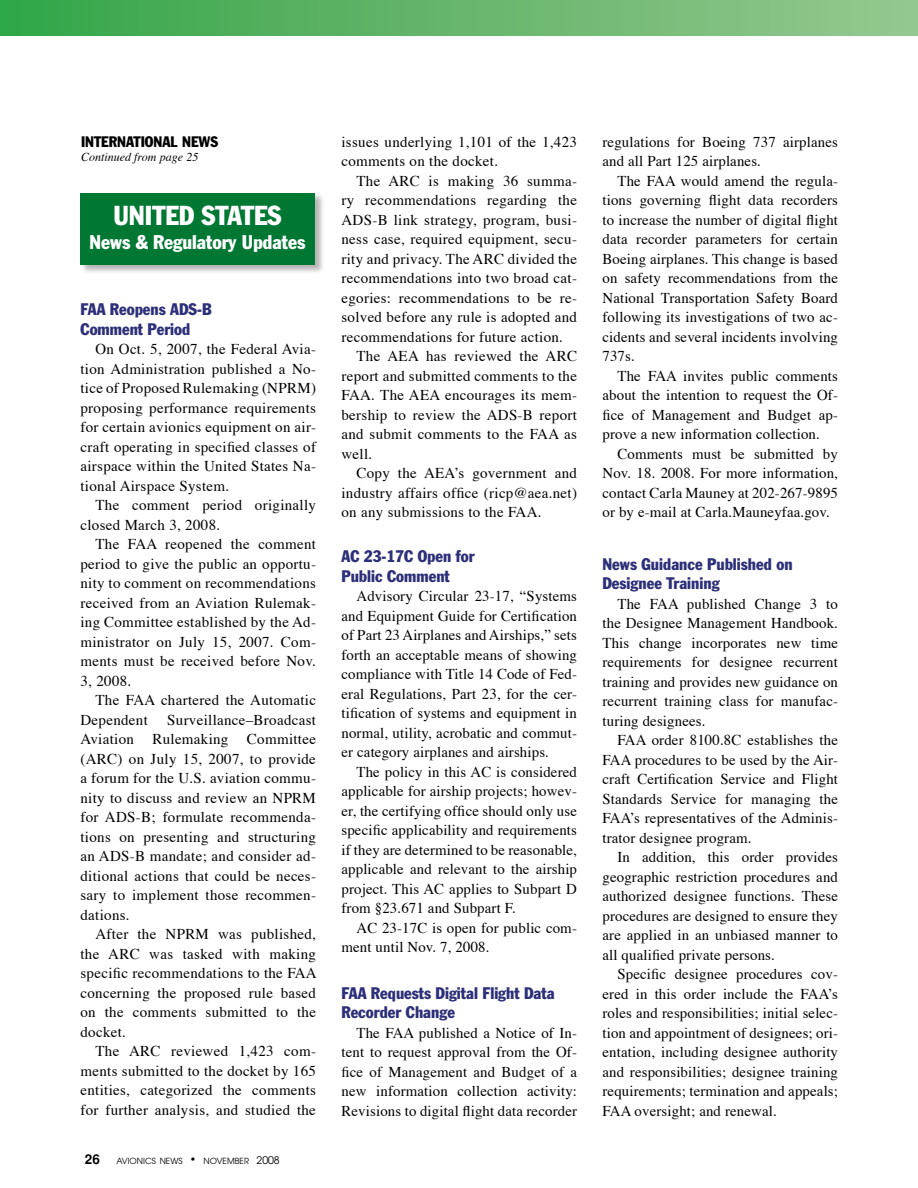
<style>
.page{position:relative;width:918px;height:1188px;background:#fff}
.page>*{position:absolute;margin:0;border:0;box-sizing:border-box;transform-origin:0 0}
.t1{font:condensed 27px "Franklin Gothic";color:#fff}
.t2{font:condensed 19.5px "Franklin Gothic";color:#fff}
.t3{font:condensed 16.5px/19.5px "Franklin Gothic";color:#2d2f78}
.t4{font:15px/19.5px "Times";letter-spacing:.02em;color:#000;text-align:justify}
.t5{font:condensed 15px "Franklin Gothic";color:#000}
.t6{font:italic 12px "Times";color:#000}
.t7{font:8.4px "Avant Garde";color:#000}
.s1{font-family:"Helvetica";font-weight:700;font-size:13.5px}
.s2{font-size:10.5px}
</style>
<div class="page">
<div style="left:0;top:0;width:918px;height:36px;background:linear-gradient(to right,#34a548,#96c790)"></div>
<div style="left:79px;top:192px;width:246px;height:84px;background:#000;opacity:.3"></div>
<div style="left:81px;top:193px;width:234px;height:72px;background:#007732"></div>
<p class="t5" style="left:81px;top:132px;width:139px">INTERNATIONAL NEWS</p>
<p class="t6" style="left:81px;top:147px;width:119px">Continued from page 25</p>
<h1 class="t1" style="left:113px;top:199px;width:30px">United</h1>
<h1 class="t1" style="left:202px;top:199px;width:29px">States</h1>
<h2 class="t2" style="left:90px;top:230px;width:217px">News &amp; Regulatory Updates</h2>
<p class="t3" style="left:81px;top:300px;width:133px">FAA Reopens ADS-B<br>Comment Period</p>
<p class="t4" style="left:81px;top:338px;width:237px;text-indent:15px">On Oct. 5, 2007, the Federal Avia&shy;tion Administration published a No&shy;tice of Proposed Rulemaking (NPRM) proposing performance requirements for certain avionics equipment on air&shy;craft operating in specified classes of airspace within the United States Na&shy;tional Airspace System.</p>
<p class="t4" style="left:81px;top:494px;width:237px;text-indent:15px">The comment period originally closed March 3, 2008.</p>
<p class="t4" style="left:81px;top:533px;width:237px;text-indent:15px">The FAA reopened the comment period to give the public an opportu&shy;nity to comment on recommendations received from an Aviation Rulemak&shy;ing Committee established by the Ad&shy;ministrator on July 15, 2007. Com&shy;ments must be received before Nov.<br>3, 2008.</p>
<p class="t4" style="left:81px;top:689px;width:237px;text-indent:15px">The FAA chartered the Automatic<br>Dependent</p>
<p class="t4" style="left:81px;top:709px;width:237px;text-indent:87px">Surveillance–Broadcast Aviation Rulemaking Committee (ARC) on July 15, 2007, to provide a forum for the U.S. aviation commu&shy;nity to discuss and review an NPRM for ADS-B; formulate recommenda&shy;tions on presenting and structuring an ADS-B mandate; and consider ad&shy;ditional actions that could be neces&shy;sary to implement those recommen&shy;dations.</p>
<p class="t4" style="left:81px;top:923px;width:238px;text-indent:15px">After the NPRM was published, the ARC was tasked with making specific recommendations to the FAA concerning the proposed rule based on the comments submitted to the docket.</p>
<p class="t4" style="left:81px;top:1040px;width:237px;text-indent:15px">The ARC reviewed 1,423 com&shy;ments submitted to the docket by 165 entities, categorized the comments for further analysis, and studied the</p>
<p class="t7" style="left:85px;top:1156px;width:196px"><span class="s1">26</span> AVIONICS NEWS <span class="s2">•</span> NOVEMBER <span class="s2">2008</span></p>
<p class="t4" style="left:342px;top:131px;width:237px">issues underlying 1,101 of the 1,423 comments on the docket.</p>
<p class="t4" style="left:357px;top:170px;width:222px">The ARC is making 36 summa-</p>
<p class="t4" style="left:342px;top:189px;width:237px">ry recommendations regarding the</p>
<p class="t4" style="left:342px;top:209px;width:237px">ADS-B link strategy, program, busi-</p>
<p class="t4" style="left:342px;top:228px;width:237px">ness case, required equipment, secu-</p>
<p class="t4" style="left:342px;top:248px;width:237px">rity and privacy. The ARC divided the</p>
<p class="t4" style="left:342px;top:267px;width:237px">recommendations into two broad cat-</p>
<p class="t4" style="left:342px;top:287px;width:237px">egories: recommendations to be re-</p>
<p class="t4" style="left:342px;top:306px;width:237px">solved before any rule is adopted and</p>
<p class="t4" style="left:342px;top:326px;width:223px">recommendations for future action.</p>
<p class="t4" style="left:357px;top:345px;width:222px">The AEA has reviewed the ARC</p>
<p class="t4" style="left:342px;top:365px;width:237px">report and submitted comments to the</p>
<p class="t4" style="left:342px;top:384px;width:237px">FAA. The AEA encourages its mem-</p>
<p class="t4" style="left:342px;top:404px;width:237px">bership to review the ADS-B report</p>
<p class="t4" style="left:342px;top:423px;width:237px">and submit comments to the FAA as</p>
<p class="t4" style="left:342px;top:443px;width:32px">well.</p>
<p class="t4" style="left:357px;top:462px;width:222px">Copy the AEA’s government and</p>
<p class="t4" style="left:342px;top:482px;width:237px">industry affairs office (ricp@aea.net)</p>
<p class="t4" style="left:342px;top:501px;width:202px">on any submissions to the FAA.</p>
<p class="t3" style="left:341px;top:546px;width:134px">AC 23-17C Open for<br>Public Comment</p>
<p class="t4" style="left:342px;top:585px;width:237px;text-indent:15px">Advisory Circular 23-17, “Systems and Equipment Guide for Certification of Part 23 Airplanes and Airships,” sets forth an acceptable means of showing compliance with Title 14 Code of Fed&shy;eral Regulations, Part 23, for the cer&shy;tification of systems and equipment in normal, utility, acrobatic and commut&shy;er category airplanes and airships.</p>
<p class="t4" style="left:342px;top:761px;width:237px;text-indent:15px">The policy in this AC is considered applicable for airship projects; howev&shy;er, the certifying office should only use specific applicability and requirements if they are determined to be reasonable, applicable and relevant to the airship project. This AC applies to Subpart D from §23.671 and Subpart F.</p>
<p class="t4" style="left:342px;top:917px;width:237px;text-indent:15px">AC 23-17C is open for public com&shy;ment until Nov. 7, 2008.</p>
<p class="t3" style="left:342px;top:983px;width:215px">FAA Requests Digital Flight Data<br>Recorder Change</p>
<p class="t4" style="left:342px;top:1022px;width:237px;text-indent:15px">The FAA published a Notice of In&shy;tent to request approval from the Of&shy;fice of Management and Budget of a new information collection activity:<br>Revisions to digital flight data recorder</p>
<p class="t4" style="left:603px;top:131px;width:237px">regulations for Boeing 737 airplanes and all Part 125 airplanes.</p>
<p class="t4" style="left:603px;top:170px;width:237px;text-indent:15px">The FAA would amend the regula&shy;tions governing flight data recorders to increase the number of digital flight data recorder parameters for certain Boeing airplanes. This change is based on safety recommendations from the National Transportation Safety Board following its investigations of two ac&shy;cidents and several incidents involving 737s.</p>
<p class="t4" style="left:603px;top:365px;width:237px;text-indent:15px">The FAA invites public comments about the intention to request the Of&shy;fice of Management and Budget ap&shy;prove a new information collection.</p>
<p class="t4" style="left:603px;top:443px;width:237px;text-indent:15px">Comments must be submitted by Nov. 18. 2008. For more information, contact Carla Mauney at 202-267-9895 or by e-mail at Carla.Mauneyfaa.gov.</p>
<p class="t3" style="left:603px;top:554px;width:192px">News Guidance Published on<br>Designee Training</p>
<p class="t4" style="left:603px;top:593px;width:237px;text-indent:15px">The FAA published Change 3 to the Designee Management Handbook.<br>This change incorporates new time requirements for designee recurrent training and provides new guidance on recurrent training class for manufac&shy;turing designees.</p>
<p class="t4" style="left:603px;top:729px;width:237px;text-indent:15px">FAA order 8100.8C establishes the FAA procedures to be used by the Air&shy;craft Certification Service and Flight Standards Service for managing the FAA’s representatives of the Adminis&shy;trator designee program.</p>
<p class="t4" style="left:603px;top:846px;width:237px;text-indent:15px">In addition, this order provides geographic restriction procedures and authorized designee functions. These procedures are designed to ensure they are applied in an unbiased manner to all qualified private persons.</p>
<p class="t4" style="left:603px;top:963px;width:237px;text-indent:15px">Specific designee procedures cov&shy;ered in this order include the FAA’s roles and responsibilities; initial selec&shy;tion and appointment of designees; ori&shy;entation, including designee authority and responsibilities; designee training requirements; termination and appeals; FAA oversight; and renewal.</p>
</div>
